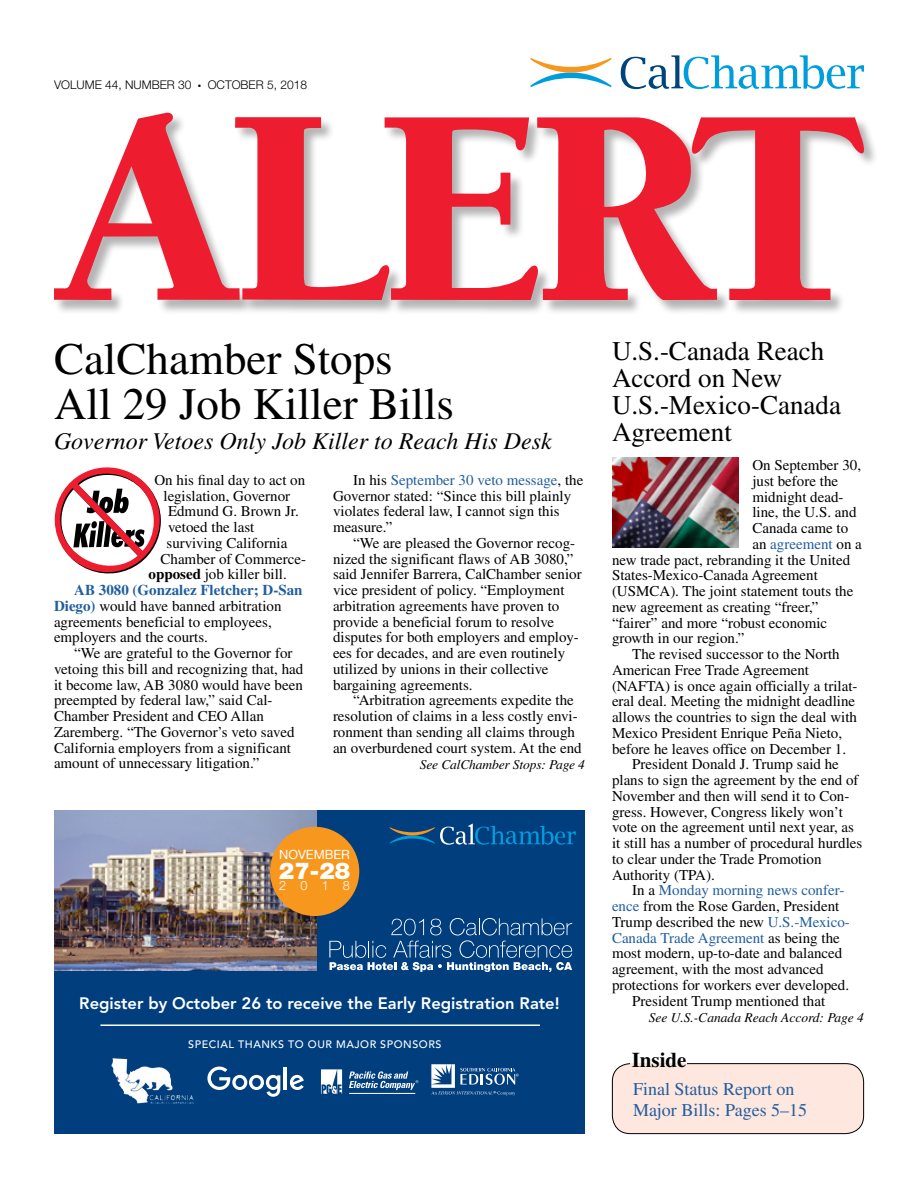
<style>
.page{position:relative;width:918px;height:1188px;background:#fff}
.page>*{position:absolute;margin:0;border:0;box-sizing:border-box;transform-origin:0 0}
._30_30_head{font:45px/45px "Times";color:#000}
._18_18_head{font:27px/27px "Times";color:#000}
.Second_Headline{font:italic 24px "Times";color:#000}
.t1{font:900 23.25px "Helvetica Neue LT Std";color:#fff}
.t2{font:700 21px "Times";color:#000}
.t3{font:18px/21.6px "Times";color:#215e9e}
.t4{font:800 16.5px "Avenir LT Std";color:#fff}
.Body{font:15px/15.8px "Times";color:#000}
.Body-First{font:15px "Times";color:#000}
.Body-First-2{font:15px "Times";color:#215e9e}
.Body-First-3{font:italic 13.5px "Times";letter-spacing:-.01em;color:#000}
.t5{font:12.75px "Helvetica Neue LT Std";color:#fff}
.t6{font:300 12.75px "Helvetica Neue LT Std";color:#fff}
.t7{font:300 12px "Helvetica Neue LT Std";color:#000}
.t8{font:500 10.8px "Avenir LT Std";letter-spacing:.05em;color:#fff}
.s1{font-weight:700}
.s2{font-weight:700;color:#215e9e}
.s3{color:#215e9e}
.s4{color:#000}
</style>
<div class="page">
<svg style="left:530px;top:58px;width:82px;height:29px"></svg>
<svg style="left:621px;top:55px;width:243px;height:34px"></svg>
<div style="left:54px;top:113px;width:824px;height:202px;background:#000;opacity:.3"></div>
<svg style="left:54px;top:112px;width:814px;height:188px"></svg>
<div style="left:612px;top:1064px;width:252px;height:70px;background:#fee7de;border-radius:18px"></div>
<div style="left:612px;top:1063px;width:252px;height:71px;border:1px solid #000;border-radius:18px"></div>
<hr style="left:630px;top:1063px;width:57px;height:2px;background:#fee7de">
<div style="left:54px;top:810px;width:531px;height:324px;background:#003e7e"></div>
<svg style="left:329px;top:918px;width:243px;height:54px"></svg>
<img style="left:54px;top:810px;width:262px;height:161px">
<div style="left:270px;top:827px;width:89px;height:89px;background:#f8971d;border-radius:50%"></div>
<svg style="left:390px;top:824px;width:186px;height:21px"></svg>
<svg style="left:55px;top:467px;width:106px;height:106px"></svg>
<svg style="left:431px;top:1064px;width:88px;height:31px"></svg>
<img style="left:111px;top:1058px;width:13px;height:36px">
<svg style="left:321px;top:1069px;width:21px;height:25px"></svg>
<hr style="left:349px;top:1093px;width:66px;height:1px;background:#fff">
<svg style="left:349px;top:1071px;width:69px;height:19px"></svg>
<svg style="left:207px;top:1067px;width:73px;height:30px"></svg>
<hr style="left:284px;top:1067px;width:3px;height:23px;background:#fff">
<svg style="left:290px;top:1075px;width:14px;height:15px"></svg>
<hr style="left:100px;top:1024px;width:440px;height:2px;background:#fff">
<img style="left:612px;top:458px;width:127px;height:90px">
<p class="t7" style="left:54px;top:78px;width:139px">VOLUME 44, NUMBER 30</p>
<p class="t7" style="left:198px;top:78px;width:110px">● OCTOBER 5, 2018</p>
<p class="_30_30_head" style="left:54px;top:336px;width:402px">CalChamber Stops<br>All 29 Job Killer Bills</p>
<p class="Second_Headline" style="left:54px;top:428px;width:499px">Governor Vetoes Only Job Killer to Reach His Desk</p>
<p class="Body-First" style="left:154px;top:472px;width:152px">On his final day to act on</p>
<p class="Body-First" style="left:164px;top:487px;width:128px">legislation, Governor</p>
<p class="Body-First" style="left:168px;top:503px;width:132px">Edmund G. Brown Jr.</p>
<p class="Body-First" style="left:168px;top:519px;width:88px">vetoed the last</p>
<p class="Body-First" style="left:166px;top:535px;width:122px">surviving California</p>
<p class="Body-First" style="left:160px;top:550px;width:147px">Chamber of Commerce-</p>
<p class="Body-First" style="left:148px;top:566px;width:140px"><span class="s1">opposed</span> job killer bill.</p>
<p class="Body" style="left:54px;top:582px;width:250px;text-indent:20px"><span class="s2">AB 3080 (Gonzalez Fletcher; D-San Diego)</span> would have banned arbitration agreements beneficial to employees, employers and the courts.</p>
<p class="Body" style="left:54px;top:645px;width:251px;text-indent:20px">“We are grateful to the Governor for vetoing this bill and recognizing that, had it become law, AB 3080 would have been preempted by federal law,” said Cal-Chamber President and CEO Allan Zaremberg. “The Governor’s veto saved California employers from a significant amount of unnecessary litigation.”</p>
<p class="Body" style="left:333px;top:472px;width:252px;text-indent:20px">In his <span class="s3">September 30 veto message</span>, the<br>Governor stated: “Since this bill plainly violates federal law, I cannot sign this measure.”</p>
<p class="Body" style="left:333px;top:535px;width:250px;text-indent:20px">“We are pleased the Governor recog&shy;nized the significant flaws of AB 3080,” said Jennifer Barrera, CalChamber senior vice president of policy. “Employment arbitration agreements have proven to provide a beneficial forum to resolve disputes for both employers and employ&shy;ees for decades, and are even routinely utilized by unions in their collective bargaining agreements.</p>
<p class="Body" style="left:333px;top:693px;width:250px;text-indent:20px">“Arbitration agreements expedite the resolution of claims in a less costly envi&shy;ronment than sending all claims through an overburdened court system. At the end</p>
<p class="Body-First-3" style="left:420px;top:757px;width:167px">See CalChamber Stops: Page 4</p>
<p class="t5" style="left:279px;top:846px;width:72px">NOVEMBER</p>
<p class="t1" style="left:279px;top:857px;width:73px">27-28</p>
<p class="t6" style="left:279px;top:878px;width:72px">2018</p>
<p class="t4" style="left:79px;top:994px;width:482px">Register by October 26 to receive the Early Registration Rate!</p>
<p class="t8" style="left:188px;top:1038px;width:255px">SPECIAL THANKS TO OUR MAJOR SPONSORS</p>
<p class="_18_18_head" style="left:612px;top:337px;width:231px">U.S.-Canada Reach<br>Accord on New<br>U.S.-Mexico-Canada<br>Agreement</p>
<p class="Body-First" style="left:752px;top:457px;width:110px">On September 30,</p>
<p class="Body-First" style="left:752px;top:472px;width:87px">just before the</p>
<p class="Body-First" style="left:752px;top:488px;width:93px">midnight dead-</p>
<p class="Body-First" style="left:752px;top:504px;width:106px">line, the U.S. and</p>
<p class="Body-First" style="left:752px;top:520px;width:97px">Canada came to</p>
<p class="Body-First-2" style="left:752px;top:535px;width:111px"><span class="s4">an</span> agreement <span class="s4">on a</span></p>
<p class="Body-First" style="left:612px;top:551px;width:240px">new trade pact, rebranding it the United</p>
<p class="Body-First" style="left:612px;top:567px;width:207px">States-Mexico-Canada Agreement</p>
<p class="Body-First" style="left:612px;top:583px;width:243px">(USMCA). The joint statement touts the</p>
<p class="Body-First" style="left:612px;top:598px;width:208px">new agreement as creating “freer,”</p>
<p class="Body-First" style="left:612px;top:614px;width:217px">“fairer” and more “robust economic</p>
<p class="Body-First" style="left:612px;top:630px;width:134px">growth in our region.”</p>
<p class="Body" style="left:612px;top:646px;width:247px;text-indent:20px">The revised successor to the North American Free Trade Agreement (NAFTA) is once again officially a trilat&shy;eral deal. Meeting the midnight deadline allows the countries to sign the deal with Mexico President Enrique Peña Nieto, before he leaves office on December 1.</p>
<p class="Body" style="left:612px;top:756px;width:252px;text-indent:20px">President Donald J. Trump said he plans to sign the agreement by the end of November and then will send it to Con&shy;gress. However, Congress likely won’t vote on the agreement until next year, as it still has a number of procedural hurdles to clear under the Trade Promotion Authority (TPA).</p>
<p class="Body" style="left:612px;top:882px;width:239px;text-indent:20px">In a <span class="s3">Monday morning news confer&shy;ence</span> from the Rose Garden, President Trump described the new <span class="s3">U.S.-Mexico-Canada Trade Agreement</span> as being the most modern, up-to-date and balanced agreement, with the most advanced protections for workers ever developed.</p>
<p class="Body" style="left:632px;top:993px;width:194px">President Trump mentioned that</p>
<p class="Body-First-3" style="left:649px;top:1010px;width:217px">See U.S.-Canada Reach Accord: Page 4</p>
<p class="t2" style="left:632px;top:1048px;width:56px">Inside</p>
<p class="t3" style="left:633px;top:1078px;width:176px">Final Status Report on<br>Major Bills: Pages 5–15</p>
</div>
